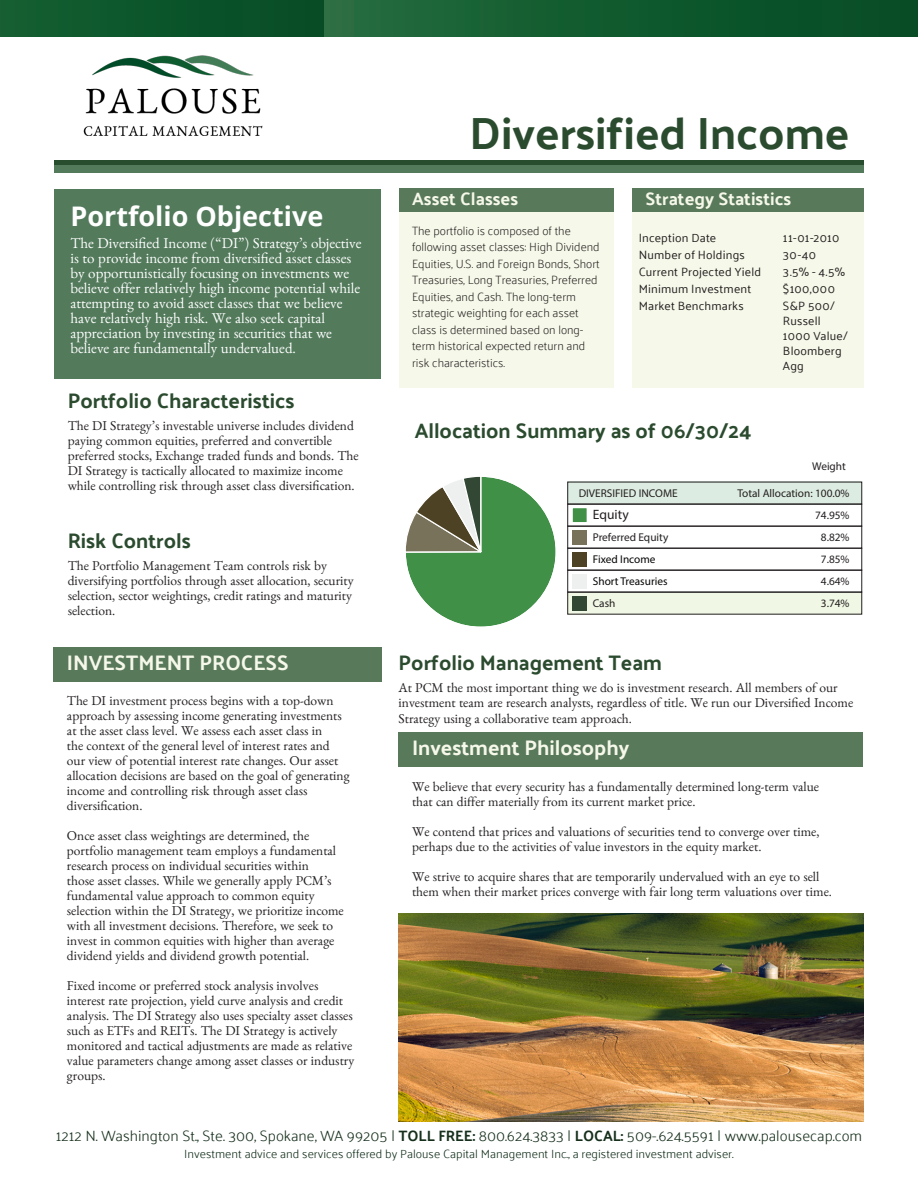
<style>
.page{position:relative;width:918px;height:1188px;background:#fff}
.page>*{position:absolute;margin:0;border:0;box-sizing:border-box;transform-origin:0 0}
.Page_Title{font:700 45px "Palanquin";color:#2b4b2f}
.Heading_2__white{font:700 27px "Open Sans";color:#fff}
.Heading_2__no_background_color{font:700 21px "Palanquin";color:#2b4b2f}
.H2_Block_Style{font:700 21px "Palanquin";color:#f6f8e9}
.H2_Block_Style_Short{font:700 18px "Palanquin";color:#f6f8e9}
.t1{font:15px/15px "Benne";color:#fff}
.t2{font:300 15px "Palanquin";color:#162f1b}
.t3{font:13.5px/15px "Benne";color:#231f20}
.t4{font:13.5px "Myriad Pro";color:#231f20}
.t5{font:200 12px/16.5px "Palanquin";color:#231f20}
.t6{font:12px/15px "Palanquin";letter-spacing:.015em;color:#231f20}
.t7{font:300 12px "Palanquin";color:#112e1a}
.t8{font:700 11.25px "Nunito Sans";color:#231f20}
.t9{font:300 11.25px "Nunito Sans";color:#231f20}
.t10{font:300 11.25px "Nunito Sans";color:#040503}
.s1{font-weight:700}
</style>
<div class="page">
<img style="left:53px;top:36px;width:240px;height:100px">
<div style="left:324px;top:0;width:594px;height:36px;background:linear-gradient(to right,#246c3e,#024a22)"></div>
<div style="left:0;top:0;width:324px;height:36px;background:#0b552b"></div>
<div style="left:54px;top:189px;width:327px;height:190px;background:#527a5b"></div>
<div style="left:54px;top:165px;width:810px;height:7px;background:#527a5b"></div>
<div style="left:632px;top:212px;width:232px;height:176px;background:#f6f8e9"></div>
<div style="left:53px;top:647px;width:329px;height:35px;background:#59795b"></div>
<div style="left:399px;top:212px;width:214px;height:176px;background:#f6f8e9"></div>
<div style="left:54px;top:160px;width:810px;height:5px;background:#274c2e"></div>
<div style="left:568px;top:482px;width:294px;height:22px;background:#ddece2"></div>
<div style="left:572px;top:508px;width:15px;height:15px;background:#409147"></div>
<div style="left:572px;top:507px;width:16px;height:16px;border:1px solid #fff"></div>
<div style="left:567px;top:504px;width:295px;height:22px;border:1px solid #231f20"></div>
<div style="left:568px;top:592px;width:294px;height:22px;background:#f0f7e4"></div>
<div style="left:572px;top:596px;width:15px;height:15px;background:#324734"></div>
<div style="left:572px;top:530px;width:15px;height:15px;background:#79725a"></div>
<div style="left:572px;top:552px;width:15px;height:15px;background:#4d4324"></div>
<div style="left:567px;top:526px;width:295px;height:22px;border:1px solid #231f20"></div>
<div style="left:567px;top:548px;width:295px;height:23px;border:1px solid #231f20"></div>
<div style="left:572px;top:574px;width:15px;height:15px;background:#eef0f0"></div>
<div style="left:567px;top:570px;width:295px;height:22px;border:1px solid #231f20"></div>
<div style="left:567px;top:592px;width:295px;height:22px;border:1px solid #231f20"></div>
<svg style="left:405px;top:476px;width:151px;height:151px"></svg>
<div style="left:399px;top:188px;width:215px;height:24px;background:#59795b"></div>
<div style="left:632px;top:188px;width:232px;height:24px;background:#59795b"></div>
<div style="left:399px;top:732px;width:464px;height:35px;background:#59795b"></div>
<img style="left:399px;top:914px;width:465px;height:207px">
<p class="Page_Title" style="left:469px;top:107px;width:381px">Diversified Income</p>
<p class="H2_Block_Style_Short" style="left:412px;top:188px;width:107px">Asset Classes</p>
<p class="H2_Block_Style_Short" style="left:646px;top:188px;width:147px">Strategy Statistics</p>
<p class="Heading_2__white" style="left:70px;top:197px;width:254px">Portfolio Objective</p>
<p class="t1" style="left:70px;top:235px;width:293px">The Diversified Income (“DI”) Strategy’s objective is to provide income from diversified asset classes by opportunistically focusing on investments we believe offer relatively high income potential while attempting to avoid asset classes that we believe have relatively high risk. We also seek capital appreciation by investing in securities that we believe are fundamentally undervalued.</p>
<p class="t6" style="left:639px;top:230px;width:79px">Inception Date</p>
<p class="t6" style="left:783px;top:230px;width:58px">11-01-2010</p>
<p class="t5" style="left:412px;top:223px;width:189px">The portfolio is composed of the following asset classes: High Dividend Equities, U.S. and Foreign Bonds, Short Treasuries, Long Treasuries, Preferred Equities, and Cash. The long-term strategic weighting for each asset class is determined based on long&shy;term historical expected return and risk characteristics.</p>
<p class="t6" style="left:639px;top:247px;width:108px">Number of Holdings</p>
<p class="t6" style="left:783px;top:247px;width:35px">30-40</p>
<p class="t6" style="left:639px;top:264px;width:124px">Current Projected Yield</p>
<p class="t6" style="left:783px;top:264px;width:64px">3.5% - 4.5%</p>
<p class="t6" style="left:639px;top:281px;width:114px">Minimum Investment</p>
<p class="t6" style="left:783px;top:281px;width:54px">$100,000</p>
<p class="t6" style="left:639px;top:298px;width:107px">Market Benchmarks</p>
<p class="t6" style="left:783px;top:298px;width:66px">S&amp;P 500/<br>Russell<br>1000 Value/<br>Bloomberg<br>Agg</p>
<p class="Heading_2__no_background_color" style="left:68px;top:389px;width:228px">Portfolio Characteristics</p>
<p class="t3" style="left:68px;top:418px;width:292px">The DI Strategy’s investable universe includes dividend paying common equities, preferred and convertible preferred stocks, Exchange traded funds and bonds. The DI Strategy is tactically allocated to maximize income while controlling risk through asset class diversification.</p>
<p class="Heading_2__no_background_color" style="left:68px;top:529px;width:125px">Risk Controls</p>
<p class="t3" style="left:68px;top:558px;width:287px">The Portfolio Management Team controls risk by diversifying portfolios through asset allocation, security selection, sector weightings, credit ratings and maturity selection.</p>
<p class="H2_Block_Style" style="left:67px;top:651px;width:223px">INVESTMENT PROCESS</p>
<p class="t3" style="left:67px;top:693px;width:284px">The DI investment process begins with a top-down approach by assessing income generating investments at the asset class level. We assess each asset class in<br>the context of the general level of interest rates and our view of potential interest rate changes. Our asset allocation decisions are based on the goal of generating income and controlling risk through asset class diversification.</p>
<p class="t3" style="left:67px;top:828px;width:278px">Once asset class weightings are determined, the portfolio management team employs a fundamental research process on individual securities within<br>those asset classes. While we generally apply PCM’s fundamental value approach to common equity selection within the DI Strategy, we prioritize income with all investment decisions. Therefore, we seek to invest in common equities with higher than average dividend yields and dividend growth potential.</p>
<p class="t3" style="left:67px;top:978px;width:289px">Fixed income or preferred stock analysis involves interest rate projection, yield curve analysis and credit analysis. The DI Strategy also uses specialty asset classes such as ETFs and REITs. The DI Strategy is actively monitored and tactical adjustments are made as relative value parameters change among asset classes or industry groups.</p>
<p class="Heading_2__no_background_color" style="left:415px;top:418px;width:338px">Allocation Summary as of 06/30/24</p>
<p class="t8" style="left:812px;top:460px;width:35px">Weight</p>
<p class="t8" style="left:737px;top:486px;width:114px">Total Allocation: 100.0%</p>
<p class="t8" style="left:579px;top:486px;width:100px">DIVERSIFIED INCOME</p>
<p class="t4" style="left:593px;top:506px;width:37px">Equity</p>
<p class="t9" style="left:815px;top:508px;width:36px">74.95%</p>
<p class="t9" style="left:593px;top:530px;width:77px">Preferred Equity</p>
<p class="t9" style="left:821px;top:530px;width:30px">8.82%</p>
<p class="t10" style="left:593px;top:552px;width:64px">Fixed Income</p>
<p class="t9" style="left:821px;top:552px;width:30px">7.85%</p>
<p class="t10" style="left:593px;top:574px;width:76px">Short Treasuries</p>
<p class="t9" style="left:821px;top:574px;width:30px">4.64%</p>
<p class="t9" style="left:593px;top:596px;width:24px">Cash</p>
<p class="t9" style="left:821px;top:596px;width:30px">3.74%</p>
<p class="Heading_2__no_background_color" style="left:399px;top:651px;width:265px">Porfolio Management Team</p>
<p class="t3" style="left:399px;top:680px;width:456px">At PCM the most important thing we do is investment research. All members of our investment team are research analysts, regardless of title. We run our Diversified Income</p>
<p class="t3" style="left:399px;top:711px;width:235px">Strategy using a collaborative team approach.</p>
<p class="H2_Block_Style" style="left:412px;top:736px;width:219px">Investment Philosophy</p>
<p class="t3" style="left:412px;top:778px;width:409px">We believe that every security has a fundamentally determined long-term value that can differ materially from its current market price.</p>
<p class="t3" style="left:412px;top:823px;width:409px">We contend that prices and valuations of securities tend to converge over time, perhaps due to the activities of value investors in the equity market.</p>
<p class="t3" style="left:412px;top:868px;width:421px">We strive to acquire shares that are temporarily undervalued with an eye to sell them when their market prices converge with fair long term valuations over time.</p>
<p class="t2" style="left:56px;top:1127px;width:808px">1212 N. Washington St., Ste. 300, Spokane, WA 99205 | <span class="s1">TOLL FREE:</span> 800.624.3833 | <span class="s1">LOCAL:</span> 509-.624.5591 | www.palousecap.com</p>
<p class="t7" style="left:184px;top:1147px;width:551px">Investment advice and services offered by Palouse Capital Management Inc., a registered investment adviser.</p>
</div>
